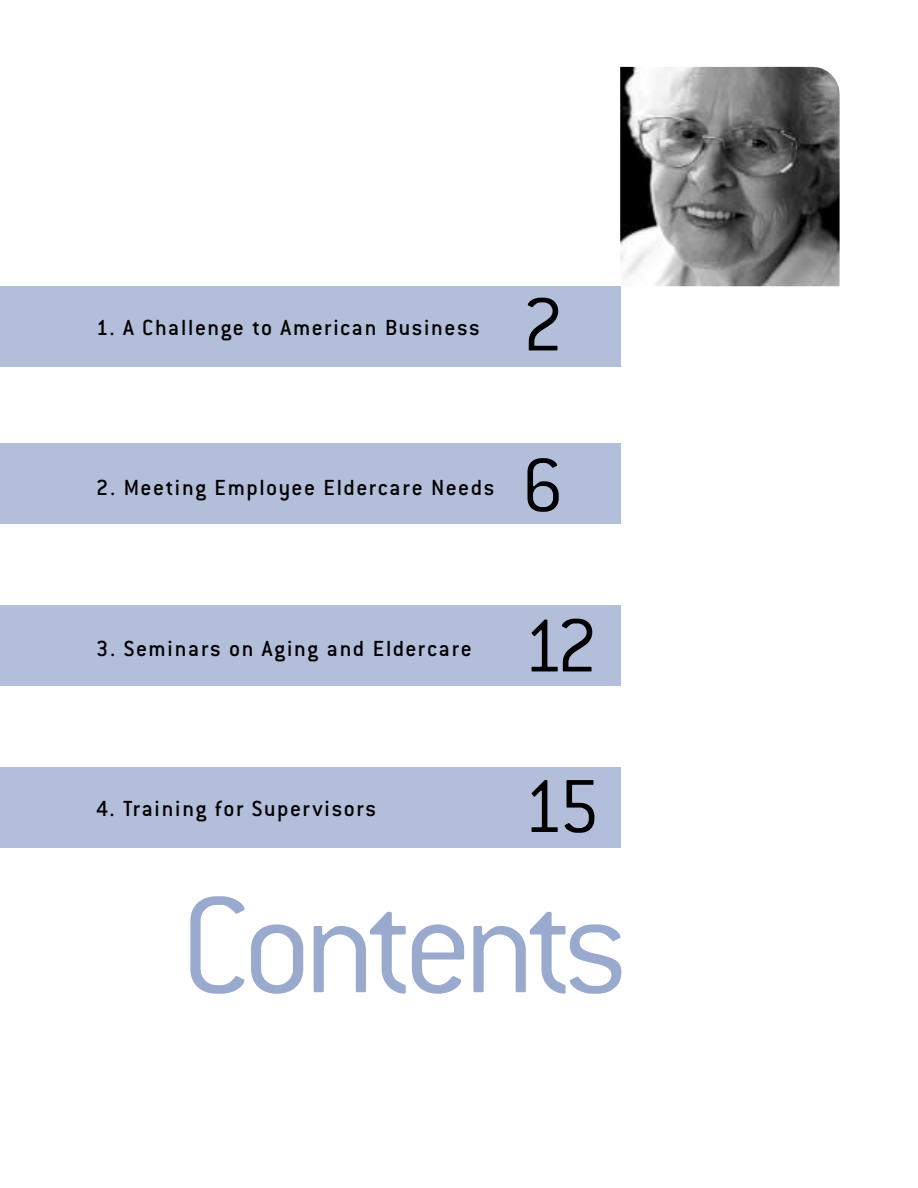
<style>
.page{position:relative;width:918px;height:1188px;background:#fff}
.page>*{position:absolute;margin:0;border:0;box-sizing:border-box;transform-origin:0 0}
.t1{font:300 150px "Conduit ITC";letter-spacing:-.06em;color:#99aace}
.t2{font:300 82.5px/160.5px "Conduit ITC";color:#000}
.t3{font:500 24px "Conduit ITC";letter-spacing:.06em;color:#000}
</style>
<div class="page">
<div style="left:0;top:443px;width:621px;height:81px;background:#b3bedb"></div>
<div style="left:0;top:286px;width:621px;height:81px;background:#b3bedb"></div>
<div style="left:0;top:605px;width:621px;height:81px;background:#b3bedb"></div>
<div style="left:0;top:767px;width:621px;height:81px;background:#b3bedb"></div>
<img style="left:620px;top:67px;width:220px;height:219px">
<hr style="left:0;top:0;width:1px;height:1188px;background:#99aace">
<p class="t3" style="left:96px;top:312px;width:385px">1. A Challenge to American Business</p>
<p class="t3" style="left:96px;top:473px;width:400px">2. Meeting Employee Eldercare Needs</p>
<p class="t3" style="left:96px;top:633px;width:377px">3. Seminars on Aging and Eldercare</p>
<p class="t3" style="left:96px;top:794px;width:282px">4. Training for Supervisors</p>
<h2 class="t2" style="left:522px;top:242px;width:79px">2<br>6<br>12<br>15</h2>
<h1 class="t1" style="left:181px;top:853px;width:450px">Contents</h1>
</div>
